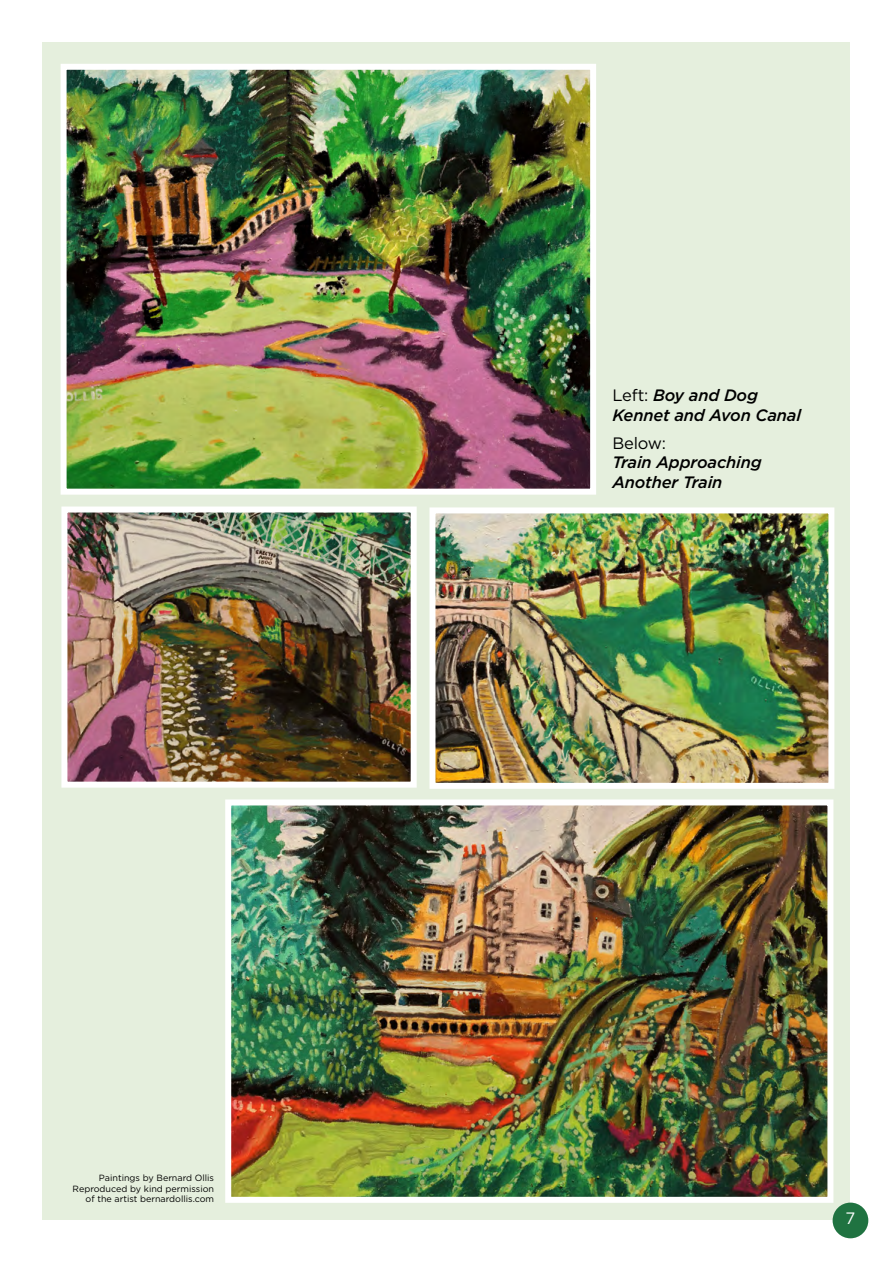
<style>
.page{position:relative;width:893px;height:1263px;background:#fff}
.page>*{position:absolute;margin:0;border:0;box-sizing:border-box;transform-origin:0 0}
.Body_copy{font:italic 500 16.5px/19.5px "Gotham HTF";letter-spacing:-.01em;color:#000}
.Body_copy-2{font:16.5px "Gotham HTF";color:#fff}
.Body_copy-3{font:9px/10.4px "Gotham HTF";color:#000;text-align:right}
.s1{font-weight:400;font-style:normal}
</style>
<div class="page">
<div style="left:43px;top:43px;width:807px;height:1177px;background:#e5efdd"></div>
<div style="left:833px;top:1202px;width:35px;height:36px;background:#207341;border-radius:50%"></div>
<img style="left:68px;top:71px;width:521px;height:417px">
<div style="left:61px;top:64px;width:535px;height:431px;border:6px solid #fff"></div>
<img style="left:68px;top:513px;width:342px;height:268px">
<div style="left:61px;top:506px;width:356px;height:282px;border:6px solid #fff"></div>
<img style="left:232px;top:806px;width:594px;height:390px">
<div style="left:225px;top:799px;width:608px;height:404px;border:6px solid #fff"></div>
<img style="left:436px;top:514px;width:391px;height:268px">
<div style="left:429px;top:507px;width:405px;height:282px;border:6px solid #fff"></div>
<p class="Body_copy-3" style="left:73px;top:1173px;width:143px">Paintings by Bernard Ollis<br>Reproduced by kind permission of the artist bernardollis.com</p>
<p class="Body_copy" style="left:612px;top:385px;width:190px"><span class="s1">Left:</span> Boy and Dog<br>Kennet and Avon Canal</p>
<p class="Body_copy" style="left:612px;top:433px;width:151px"><span class="s1">Below:<br></span>Train Approaching<br>Another Train</p>
<p class="Body_copy-2" style="left:845px;top:1209px;width:11px">7</p>
</div>
